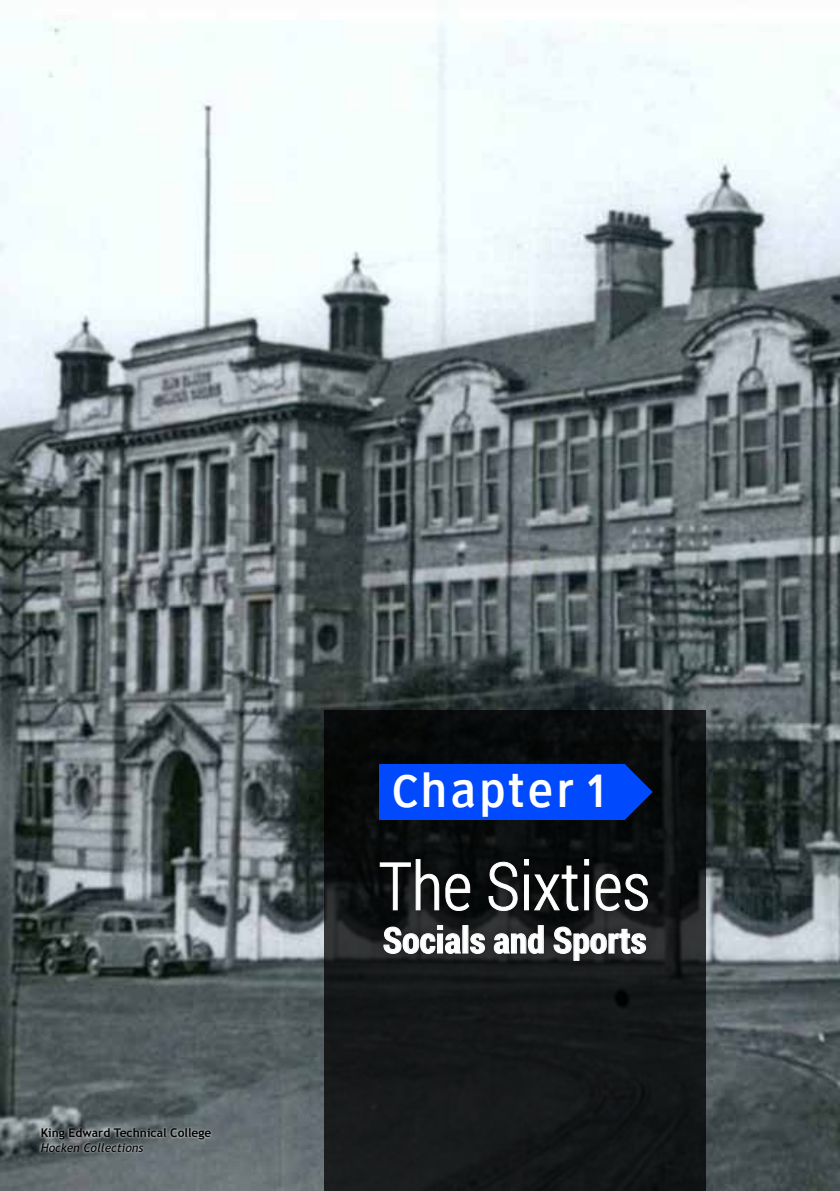
<style>
.page{position:relative;width:840px;height:1191px;background:#fff}
.page>*{position:absolute;margin:0;border:0;box-sizing:border-box;transform-origin:0 0}
.t1{font:300 66px "Roboto Condensed";color:#fff}
.t2{font:48.2px "Roadgeek 2005 Series 3 W";color:#fff}
.t3{font:700 36px "Roboto Condensed";color:#fff}
.t4{font:700 12px "Trebuchet MS";color:#000}
.t5{font:italic 12px "Trebuchet MS";color:#000}
</style>
<div class="page">
<img style="left:0;top:20px;width:839px;height:1171px">
<svg style="left:324px;top:711px;width:380px;height:480px;background:#121415"></svg>
<div style="left:369px;top:847px;width:290px;height:124px;background:#000;opacity:.75"></div>
<svg style="left:379px;top:858px;width:91px;height:53px;background:#27292a"></svg>
<svg style="left:487px;top:861px;width:31px;height:50px;background:#333536"></svg>
<svg style="left:524px;top:859px;width:64px;height:52px;background:#292b2b"></svg>
<svg style="left:595px;top:873px;width:53px;height:38px;background:#3b3c3d"></svg>
<svg style="left:382px;top:925px;width:79px;height:29px;background:#4c4d4e"></svg>
<svg style="left:469px;top:932px;width:16px;height:22px"></svg>
<svg style="left:493px;top:924px;width:51px;height:30px;background:#4e4f50"></svg>
<svg style="left:552px;top:926px;width:94px;height:35px;background:#454647"></svg>
<div style="left:379px;top:764px;width:245px;height:55px;background:#0049fc"></div>
<svg style="left:624px;top:764px;width:28px;height:55px;background:#032b8b"></svg>
<div style="left:39px;top:1125px;width:174px;height:29px;background:#fff;opacity:.75"></div>
<p class="t4" style="left:41px;top:1125px;width:172px">King Edward Technical College</p>
<p class="t5" style="left:41px;top:1140px;width:104px">Hocken Collections</p>
<h2 class="t2" style="left:390px;top:761px;width:217px">Chapter 1</h2>
<h1 class="t1" style="left:378px;top:840px;width:273px">The Sixties</h1>
<h3 class="t3" style="left:382px;top:915px;width:265px">Socials and Sports</h3>
</div>
